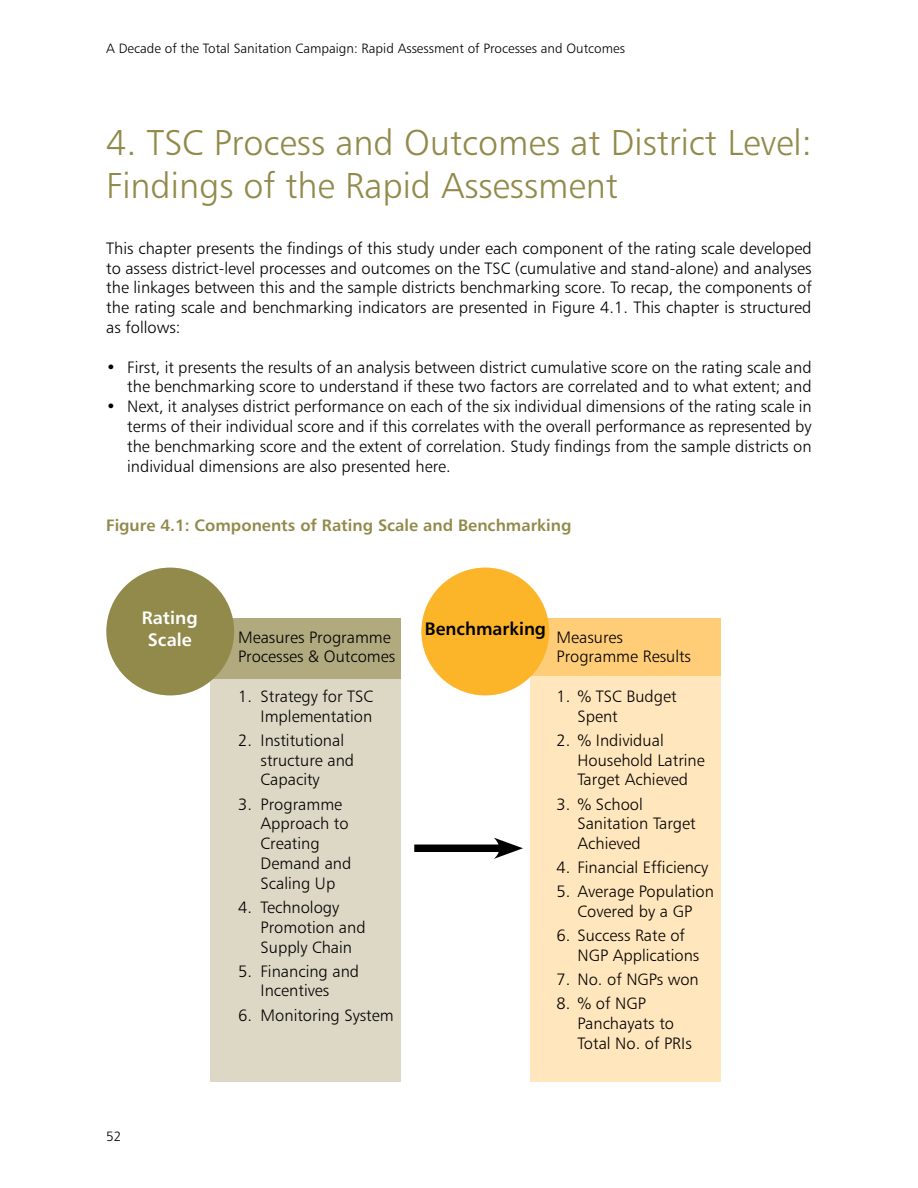
<style>
.page{position:relative;width:918px;height:1188px;background:#fff}
.page>*{position:absolute;margin:0;border:0;box-sizing:border-box;transform-origin:0 0}
.t1{font:36px/43.2px "Humanist 777 BT Light B";color:#918a4b}
.t2{font:18px "Humanist 777 BT Bold B";color:#000}
.t3{font:18px/21.6px "Humanist 777 BT Bold B";color:#fff;text-align:center}
.t4{font:16.5px/19.8px "Humanist 777 BT Light B";color:#000}
.t5{font:16.5px "Humanist 777 BT Bold B";color:#918a4b}
.t6{font:13.5px "Humanist 777 BT Light B";color:#000}
</style>
<div class="page">
<div style="left:530px;top:619px;width:191px;height:463px;background:#ffe6bc"></div>
<div style="left:530px;top:619px;width:191px;height:57px;background:#ffcd78"></div>
<div style="left:210px;top:619px;width:191px;height:463px;background:#ddd8c5"></div>
<div style="left:210px;top:619px;width:191px;height:60px;background:#b2aa7f"></div>
<div style="left:106px;top:568px;width:128px;height:127px;background:#918a4b;border-radius:50%"></div>
<div style="left:421px;top:568px;width:128px;height:127px;background:#fcb528;border-radius:50%"></div>
<div style="left:414px;top:845px;width:92px;height:7px;background:#000"></div>
<svg style="left:494px;top:838px;width:29px;height:21px"></svg>
<p class="t6" style="left:106px;top:40px;width:520px">A Decade of the Total Sanitation Campaign: Rapid Assessment of Processes and Outcomes</p>
<h1 class="t1" style="left:106px;top:120px;width:707px">4. TSC Process and Outcomes at District Level:<br>Findings of the Rapid Assessment</h1>
<p class="t4" style="left:106px;top:238px;width:707px;text-align:justify">This chapter presents the findings of this study under each component of the rating scale developed to assess district-level processes and outcomes on the TSC (cumulative and stand-alone) and analyses the linkages between this and the sample districts benchmarking score. To recap, the components of the rating scale and benchmarking indicators are presented in Figure 4.1. This chapter is structured as follows:</p>
<p class="t4" style="left:106px;top:357px;width:707px;text-align:right">• First, it presents the results of an analysis between district cumulative score on the rating scale and the benchmarking score to understand if these two factors are correlated and to what extent; and</p>
<p class="t4" style="left:127px;top:396px;width:686px;text-align:justify;text-indent:-21px">• Next, it analyses district performance on each of the six individual dimensions of the rating scale in terms of their individual score and if this correlates with the overall performance as represented by the benchmarking score and the extent of correlation. Study findings from the sample districts on individual dimensions are also presented here.</p>
<p class="t5" style="left:106px;top:515px;width:467px">Figure 4.1: Components of Rating Scale and Benchmarking</p>
<p class="t3" style="left:142px;top:607px;width:57px">Rating<br>Scale</p>
<p class="t2" style="left:425px;top:618px;width:123px">Benchmarking</p>
<p class="t4" style="left:238px;top:627px;width:159px">Measures Programme<br>Processes &amp; Outcomes</p>
<p class="t4" style="left:238px;top:686px;width:137px;text-align:right">1. Strategy for TSC<br>Implementation</p>
<p class="t4" style="left:261px;top:730px;width:95px;text-indent:-23px">2. Institutional structure and<br>Capacity</p>
<p class="t4" style="left:261px;top:794px;width:92px;text-indent:-23px">3. Programme<br>Approach to<br>Creating<br>Demand and<br>Scaling Up</p>
<p class="t4" style="left:261px;top:897px;width:107px;text-indent:-23px">4. Technology<br>Promotion and<br>Supply Chain</p>
<p class="t4" style="left:238px;top:961px;width:123px;text-align:center">5. Financing and<br>Incentives</p>
<p class="t4" style="left:238px;top:1005px;width:157px">6. Monitoring System</p>
<p class="t4" style="left:557px;top:627px;width:136px">Measures<br>Programme Results</p>
<p class="t4" style="left:578px;top:686px;width:101px;text-indent:-21px">1. % TSC Budget<br>Spent</p>
<p class="t4" style="left:578px;top:730px;width:129px;text-indent:-21px">2. % Individual<br>Household Latrine<br>Target Achieved</p>
<p class="t4" style="left:578px;top:794px;width:120px;text-indent:-21px">3. % School<br>Sanitation Target<br>Achieved</p>
<p class="t4" style="left:557px;top:857px;width:153px">4. Financial Efficiency</p>
<p class="t4" style="left:557px;top:882px;width:159px;text-align:center">5. Average Population<br>Covered by a GP</p>
<p class="t4" style="left:578px;top:925px;width:123px;text-indent:-21px">6. Success Rate of<br>NGP Applications</p>
<p class="t4" style="left:557px;top:969px;width:144px">7. No. of NGPs won</p>
<p class="t4" style="left:578px;top:993px;width:116px;text-indent:-21px">8. % of NGP<br>Panchayats to<br>Total No. of PRIs</p>
<p class="t6" style="left:106px;top:1128px;width:17px">52</p>
</div>
